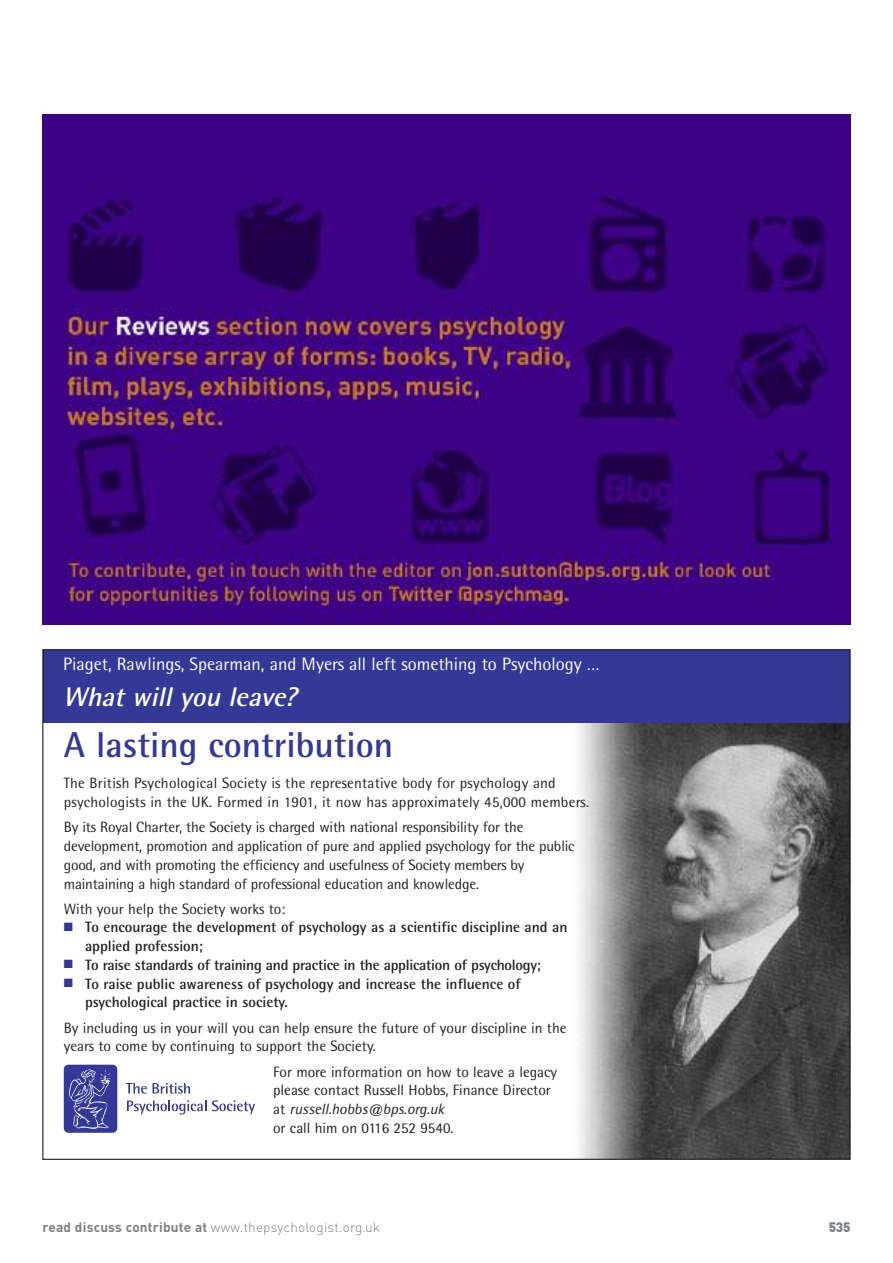
<style>
.page{position:relative;width:893px;height:1263px;background:#fff}
.page>*{position:absolute;margin:0;border:0;box-sizing:border-box;transform-origin:0 0}
.t1{font:700 36px "Rotis Semi Sans";color:#343896}
.t2{font:italic 700 27px "Rotis Semi Sans";color:#fff}
.t3{font:18px "Rotis Semi Sans";color:#fff}
.t4{font:15px/18.8px "Rotis Semi Sans";color:#231f20}
.t5{font:700 15px/18.8px "Rotis Semi Sans";color:#231f20}
.t6{font:300 13.5px "DIN Pro";letter-spacing:.015em;color:#808080}
.t7{font:900 13.5px "DIN Pro";color:#788185}
.s1{color:#343896}
.s2{font-style:italic}
.s3{font-weight:700}
</style>
<div class="page">
<img style="left:43px;top:115px;width:807px;height:510px">
<img style="left:579px;top:723px;width:269px;height:435px">
<div style="left:43px;top:650px;width:807px;height:73px;background:#343896"></div>
<svg style="left:126px;top:1083px;width:21px;height:11px"></svg>
<svg style="left:153px;top:1083px;width:37px;height:11px"></svg>
<svg style="left:127px;top:1100px;width:79px;height:14px"></svg>
<svg style="left:212px;top:1100px;width:43px;height:14px"></svg>
<svg style="left:64px;top:1065px;width:53px;height:68px;background:#4d51a3"></svg>
<p class="t3" style="left:63px;top:658px;width:538px">Piaget, Rawlings, Spearman, and Myers all left something to Psychology …</p>
<h2 class="t2" style="left:63px;top:688px;width:241px">What will you leave?</h2>
<h1 class="t1" style="left:64px;top:732px;width:331px">A lasting contribution</h1>
<p class="t4" style="left:64px;top:775px;width:527px">The British Psychological Society is the representative body for psychology and psychologists in the UK. Formed in 1901, it now has approximately 45,000 members.</p>
<p class="t4" style="left:64px;top:819px;width:512px">By its Royal Charter, the Society is charged with national responsibility for the development, promotion and application of pure and applied psychology for the public good, and with promoting the efficiency and usefulness of Society members by maintaining a high standard of professional education and knowledge.</p>
<p class="t4" style="left:64px;top:901px;width:223px">With your help the Society works to:</p>
<p class="t5" style="left:85px;top:919px;width:484px;text-indent:-21px"><span class="s1">■</span> To encourage the development of psychology as a scientific discipline and an applied profession;</p>
<p class="t5" style="left:64px;top:957px;width:479px"><span class="s1">■</span> To raise standards of training and practice in the application of psychology;</p>
<p class="t5" style="left:85px;top:976px;width:437px;text-indent:-21px"><span class="s1">■</span> To raise public awareness of psychology and increase the influence of psychological practice in society.</p>
<p class="t4" style="left:64px;top:1020px;width:504px">By including us in your will you can help ensure the future of your discipline in the years to come by continuing to support the Society.</p>
<p class="t4" style="left:273px;top:1063px;width:286px">For more information on how to leave a legacy please contact Russell Hobbs, Finance Director at <span class="s2">russell.hobbs@bps.org.uk<br></span>or call him on 0116 252 9540.</p>
<p class="t6" style="left:43px;top:1223px;width:339px"><span class="s3">read discuss contribute at</span> www.thepsychologist.org.uk</p>
<p class="t7" style="left:829px;top:1223px;width:23px">535</p>
</div>
